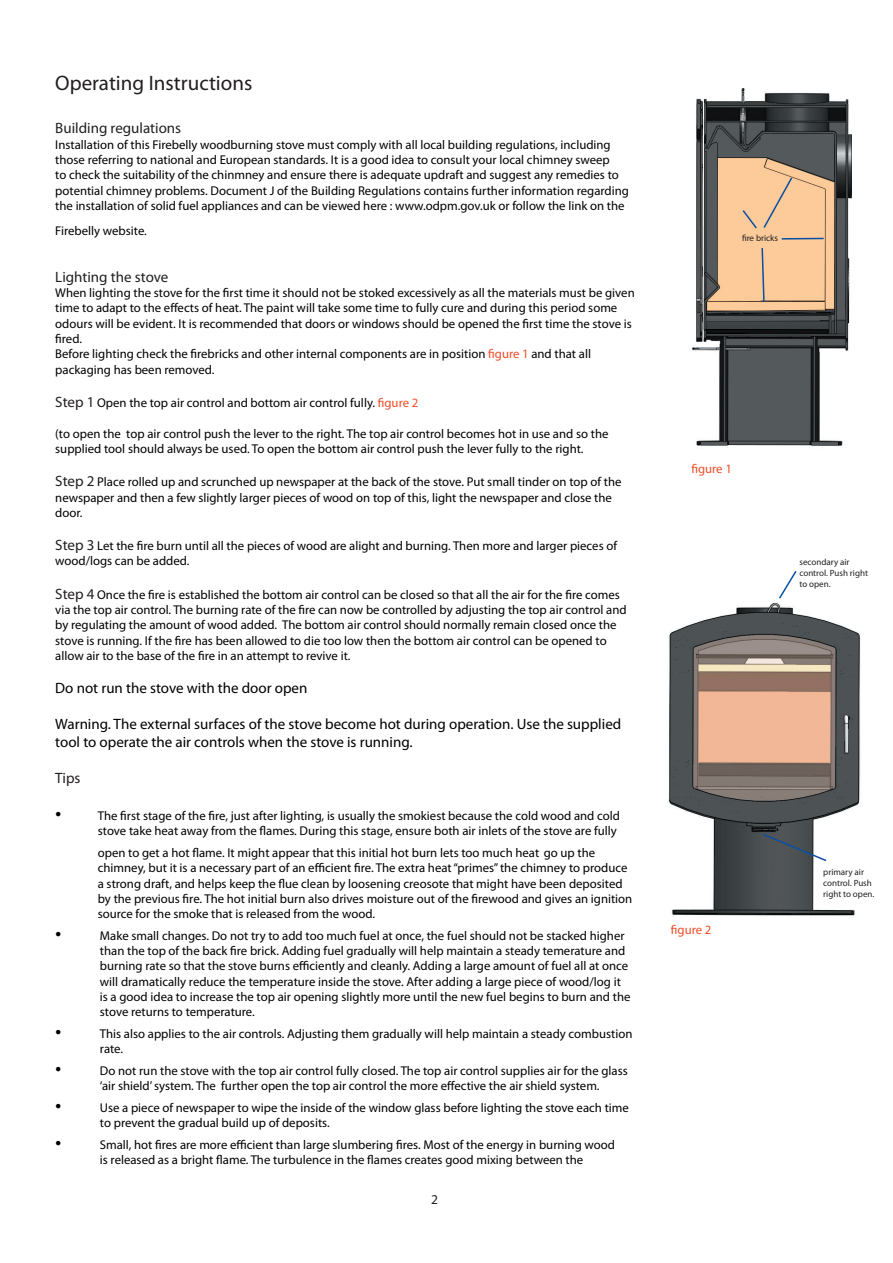
<style>
.page{position:relative;width:893px;height:1263px;background:#fff}
.page>*{position:absolute;margin:0;border:0;box-sizing:border-box;transform-origin:0 0}
.t1{font:700 21px "Helvetica";color:#231f20}
.t2{font:15px/18px "Helvetica";color:#000}
.t3{font:15px "Helvetica";color:#231f20}
.t4{font:700 15px "Helvetica";color:#231f20}
.t5{font:13.5px "Helvetica";color:#231f20}
.t6{font:12.75px/15.3px "Helvetica";color:#000}
.t7{font:12.75px "Helvetica";color:#f04c27}
.t8{font:9px/10.8px "Helvetica";color:#231f20}
.s1{color:#f04c27}
.s2{font-size:15px;color:#231f20}
.s3{font-family:"Times New Roman";font-size:18px}
</style>
<div class="page">
<img style="left:692px;top:88px;width:160px;height:358px">
<svg style="left:761px;top:246px;width:4px;height:58px"></svg>
<hr style="left:782px;top:238px;width:42px;height:2px;background:#094fa3">
<svg style="left:741px;top:176px;width:53px;height:54px;background:#f1c599"></svg>
<svg style="left:779px;top:571px;width:18px;height:28px"></svg>
<img style="left:668px;top:602px;width:193px;height:314px">
<svg style="left:762px;top:832px;width:66px;height:30px"></svg>
<h1 class="t1" style="left:55px;top:72px;width:199px">Operating Instructions</h1>
<p class="t4" style="left:55px;top:120px;width:127px">Building regulations</p>
<p class="t6" style="left:55px;top:137px;width:575px">Installation of this Firebelly woodburning stove must comply with all local building regulations, including those referring to national and European standards. It is a good idea to consult your local chimney sweep<br>to check the suitability of the chinmney and ensure there is adequate updraft and suggest any remedies to potential chimney problems. Document J of the Building Regulations contains further information regarding the installation of solid fuel appliances and can be viewed here : www.odpm.gov.uk or follow the link on the</p>
<p class="t6" style="left:55px;top:223px;width:93px">Firebelly website.</p>
<p class="t3" style="left:55px;top:269px;width:115px">Lighting the stove</p>
<p class="t6" style="left:55px;top:285px;width:581px">When lighting the stove for the first time it should not be stoked excessively as all the materials must be given time to adapt to the effects of heat. The paint will take some time to fully cure and during this period some odours will be evident. It is recommended that doors or windows should be opened the first time the stove is fired.<br>Before lighting check the firebricks and other internal components are in position <span class="s1">figure 1</span> and that all packaging has been removed.</p>
<p class="t6" style="left:55px;top:395px;width:365px"><span class="s2">Step 1</span> Open the top air control and bottom air control fully. <span class="s1">figure 2</span></p>
<p class="t6" style="left:55px;top:426px;width:555px">(to open the top air control push the lever to the right. The top air control becomes hot in use and so the supplied tool should always be used. To open the bottom air control push the lever fully to the right.</p>
<p class="t6" style="left:55px;top:474px;width:568px"><span class="s2">Step 2</span> Place rolled up and scrunched up newspaper at the back of the stove. Put small tinder on top of the newspaper and then a few slightly larger pieces of wood on top of this, light the newspaper and close the door.</p>
<p class="t6" style="left:55px;top:538px;width:563px"><span class="s2">Step 3</span> Let the fire burn until all the pieces of wood are alight and burning. Then more and larger pieces of wood/logs can be added.</p>
<p class="t6" style="left:55px;top:587px;width:573px"><span class="s2">Step 4</span> Once the fire is established the bottom air control can be closed so that all the air for the fire comes via the top air control. The burning rate of the fire can now be controlled by adjusting the top air control and by regulating the amount of wood added. The bottom air control should normally remain closed once the stove is running. If the fire has been allowed to die too low then the bottom air control can be opened to allow air to the base of the fire in an attempt to revive it.</p>
<p class="t2" style="left:55px;top:679px;width:254px">Do not run the stove with the door open</p>
<p class="t2" style="left:55px;top:715px;width:568px">Warning. The external surfaces of the stove become hot during operation. Use the supplied tool to operate the air controls when the stove is running.</p>
<p class="t3" style="left:55px;top:770px;width:27px">Tips</p>
<p class="t6" style="left:55px;top:808px;width:566px;text-align:right"><span class="s3">•</span> The first stage of the fire, just after lighting, is usually the smokiest because the cold wood and cold stove take heat away from the flames. During this stage, ensure both air inlets of the stove are fully</p>
<p class="t6" style="left:98px;top:845px;width:536px">open to get a hot flame. It might appear that this initial hot burn lets too much heat go up the chimney, but it is a necessary part of an efficient fire. The extra heat “primes” the chimney to produce a strong draft, and helps keep the flue clean by loosening creosote that might have been deposited by the previous fire. The hot initial burn also drives moisture out of the firewood and gives an ignition source for the smoke that is released from the wood.</p>
<p class="t6" style="left:100px;top:928px;width:532px;text-indent:-45px"><span class="s3">•</span> Make small changes. Do not try to add too much fuel at once, the fuel should not be stacked higher than the top of the back fire brick. Adding fuel gradually will help maintain a steady temerature and burning rate so that the stove burns efficiently and cleanly. Adding a large amount of fuel all at once will dramatically reduce the temperature inside the stove. After adding a large piece of wood/log it is a good idea to increase the top air opening slightly more until the new fuel begins to burn and the stove returns to temperature.</p>
<p class="t6" style="left:100px;top:1026px;width:534px;text-indent:-45px"><span class="s3">•</span> This also applies to the air controls. Adjusting them gradually will help maintain a steady combustion rate.</p>
<p class="t6" style="left:100px;top:1063px;width:529px;text-indent:-45px"><span class="s3">•</span> Do not run the stove with the top air control fully closed. The top air control supplies air for the glass ‘air shield’ system. The further open the top air control the more effective the air shield system.</p>
<p class="t6" style="left:100px;top:1100px;width:530px;text-indent:-45px"><span class="s3">•</span> Use a piece of newspaper to wipe the inside of the window glass before lighting the stove each time to prevent the gradual build up of deposits.</p>
<p class="t6" style="left:100px;top:1137px;width:517px;text-indent:-45px"><span class="s3">•</span> Small, hot fires are more efficient than large slumbering fires. Most of the energy in burning wood is released as a bright flame. The turbulence in the flames creates good mixing between the</p>
<p class="t5" style="left:431px;top:1192px;width:8px">2</p>
<p class="t8" style="left:742px;top:232px;width:37px">fire bricks</p>
<p class="t7" style="left:691px;top:462px;width:42px">figure 1</p>
<p class="t8" style="left:799px;top:557px;width:70px">secondary air control. Push right to open.</p>
<p class="t7" style="left:671px;top:923px;width:42px">figure 2</p>
<p class="t8" style="left:823px;top:867px;width:53px">primary air control. Push right to open.</p>
</div>
